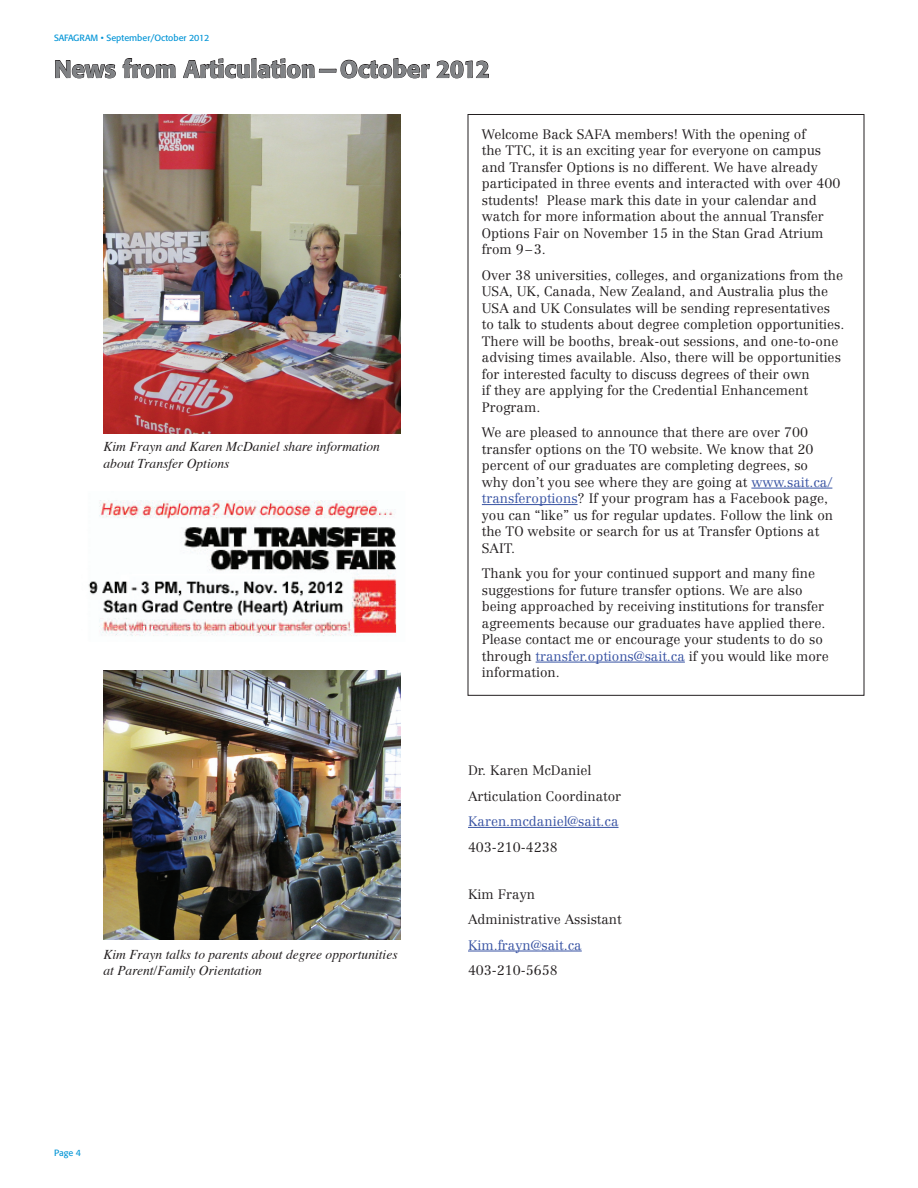
<style>
.page{position:relative;width:918px;height:1188px;background:#fff}
.page>*{position:absolute;margin:0;border:0;box-sizing:border-box;transform-origin:0 0}
.Headline_-_Gray{font:500 24px "Formata";color:#808285}
.Body{font:300 13.5px/16.5px "Centennial";color:#231f20}
.Captions{font:italic 13.5px/16.5px "Times";color:#231f20}
.Body-2{font:300 13.5px "Centennial";color:#3853a3}
.t1{font:9px "Formata";color:#0696d7}
.s1{color:#3853a3}
</style>
<div class="page">
<hr style="left:751px;top:488px;width:81px;height:1px;background:#3853a3">
<hr style="left:482px;top:504px;width:96px;height:1px;background:#3853a3">
<hr style="left:536px;top:662px;width:149px;height:1px;background:#3853a3">
<hr style="left:468px;top:827px;width:151px;height:1px;background:#3853a3">
<hr style="left:468px;top:951px;width:114px;height:1px;background:#3853a3">
<img style="left:104px;top:115px;width:296px;height:318px">
<img style="left:104px;top:671px;width:296px;height:269px">
<img style="left:88px;top:500px;width:309px;height:136px">
<svg style="left:55px;top:60px;width:61px;height:19px"></svg>
<svg style="left:122px;top:58px;width:54px;height:21px"></svg>
<svg style="left:183px;top:57px;width:247px;height:22px"></svg>
<svg style="left:436px;top:60px;width:53px;height:19px"></svg>
<p class="t1" style="left:54px;top:33px;width:157px">SAFAGRAM • September/October 2012</p>
<p class="Headline_-_Gray" style="left:54px;top:54px;width:437px">News from Articulation—October 2012</p>
<p class="Captions" style="left:104px;top:438px;width:278px">Kim Frayn and Karen McDaniel share information about Transfer Options</p>
<p class="Captions" style="left:104px;top:945px;width:296px">Kim Frayn talks to parents about degree opportunities at Parent/Family Orientation</p>
<p class="t1" style="left:54px;top:1148px;width:29px">Page 4</p>
<p class="Body" style="left:482px;top:126px;width:360px">Welcome Back SAFA members! With the opening of<br>the TTC, it is an exciting year for everyone on campus and Transfer Options is no different. We have already participated in three events and interacted with over 400 students! Please mark this date in your calendar and watch for more information about the annual Transfer Options Fair on November 15 in the Stan Grad Atrium from 9–3.</p>
<p class="Body" style="left:482px;top:267px;width:364px">Over 38 universities, colleges, and organizations from the USA, UK, Canada, New Zealand, and Australia plus the USA and UK Consulates will be sending representatives to talk to students about degree completion opportunities.<br>There will be booths, break-out sessions, and one-to-one advising times available. Also, there will be opportunities for interested faculty to discuss degrees of their own<br>if they are applying for the Credential Enhancement Program.</p>
<p class="Body" style="left:482px;top:424px;width:353px">We are pleased to announce that there are over 700 transfer options on the TO website. We know that 20 percent of our graduates are completing degrees, so why don’t you see where they are going at <span class="s1">www.sait.ca/ transferoptions</span>? If your program has a Facebook page, you can “like” us for regular updates. Follow the link on the TO website or search for us at Transfer Options at SAIT.</p>
<p class="Body" style="left:482px;top:565px;width:349px">Thank you for your continued support and many fine suggestions for future transfer options. We are also being approached by receiving institutions for transfer agreements because our graduates have applied there.<br>Please contact me or encourage your students to do so through <span class="s1">transfer.options@sait.ca</span> if you would like more information.</p>
<p class="Body" style="left:468px;top:762px;width:125px">Dr. Karen McDaniel</p>
<p class="Body" style="left:468px;top:787px;width:155px">Articulation Coordinator</p>
<p class="Body-2" style="left:468px;top:813px;width:152px">Karen.mcdaniel@sait.ca</p>
<p class="Body" style="left:468px;top:838px;width:91px">403-210-4238</p>
<p class="Body" style="left:468px;top:886px;width:69px">Kim Frayn</p>
<p class="Body" style="left:468px;top:911px;width:155px">Administrative Assistant</p>
<p class="Body-2" style="left:468px;top:937px;width:115px">Kim.frayn@sait.ca</p>
<p class="Body" style="left:468px;top:962px;width:91px">403-210-5658</p>
</div>
